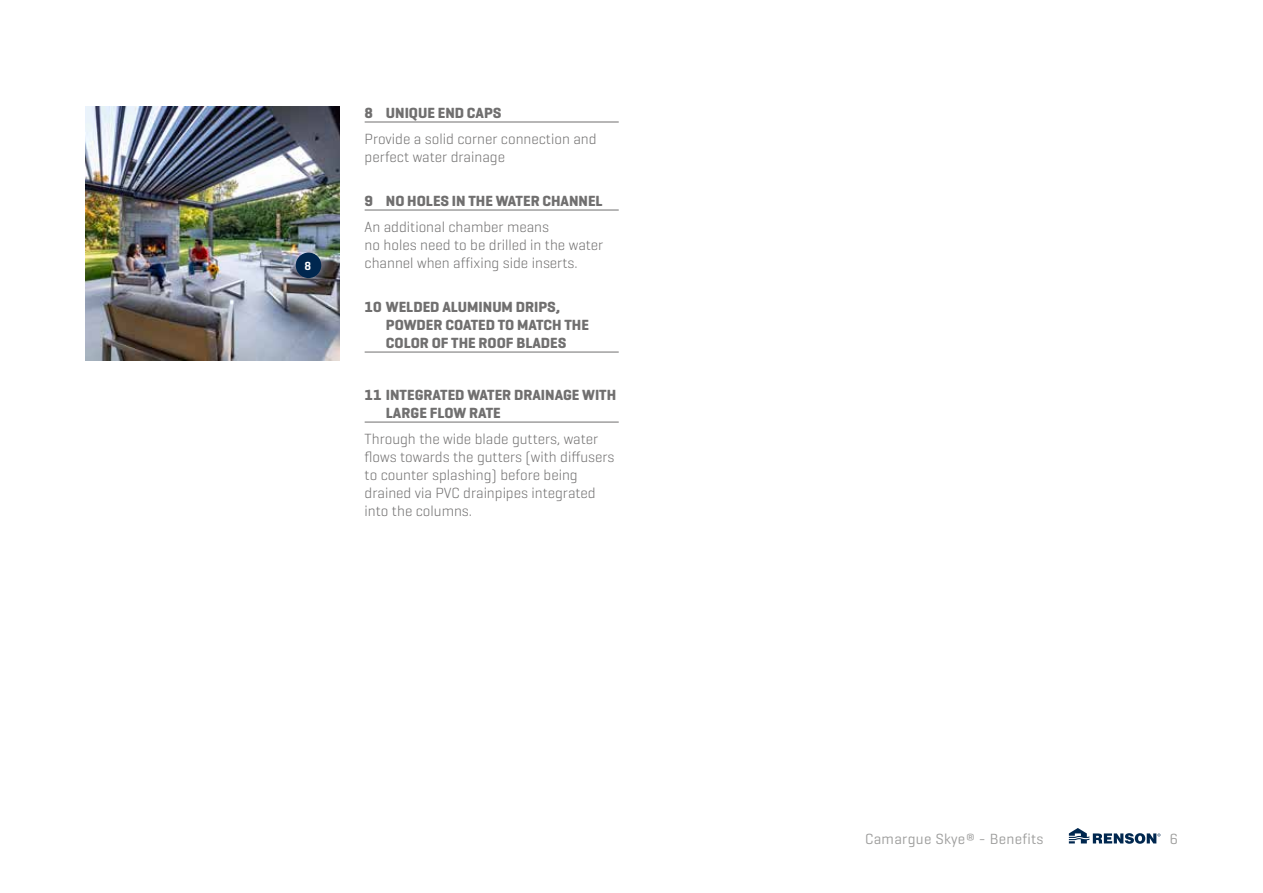
<style>
.page{position:relative;width:1263px;height:893px;background:#fff}
.page>*{position:absolute;margin:0;border:0;box-sizing:border-box;transform-origin:0 0}
.t1{font:300 15px/18px "Geogrotesque";color:#706f6f}
.t2{font:700 15px/18px "Geogrotesque";color:#706f6f}
.t3{font:15px "Geogrotesque";letter-spacing:.02em;color:#9d9d9c}
.t4{font:600 12px "Geogrotesque";color:#fff}
</style>
<div class="page">
<svg style="left:1069px;top:828px;width:91px;height:16px"></svg>
<img style="left:85px;top:106px;width:254px;height:254px">
<div style="left:296px;top:253px;width:25px;height:25px;background:#00274f;border-radius:50%"></div>
<hr style="left:365px;top:122px;width:254px;height:1px;background:#706f6f">
<hr style="left:365px;top:210px;width:254px;height:1px;background:#706f6f">
<hr style="left:365px;top:352px;width:254px;height:1px;background:#706f6f">
<hr style="left:365px;top:422px;width:254px;height:1px;background:#706f6f">
<p class="t4" style="left:304px;top:258px;width:8px">8</p>
<p class="t2" style="left:365px;top:103px;width:138px">8 UNIQUE END CAPS</p>
<p class="t1" style="left:365px;top:129px;width:233px">Provide a solid corner connection and perfect water drainage</p>
<p class="t2" style="left:365px;top:191px;width:240px">9 NO HOLES IN THE WATER CHANNEL</p>
<p class="t1" style="left:365px;top:217px;width:240px">An additional chamber means<br>no holes need to be drilled in the water channel when affixing side inserts.</p>
<p class="t2" style="left:386px;top:297px;width:205px;text-indent:-21px">10 WELDED ALUMINUM DRIPS,<br>POWDER COATED TO MATCH THE<br>COLOR OF THE ROOF BLADES</p>
<p class="t2" style="left:386px;top:385px;width:232px;text-indent:-21px">11 INTEGRATED WATER DRAINAGE WITH<br>LARGE FLOW RATE</p>
<p class="t1" style="left:365px;top:430px;width:251px">Through the wide blade gutters, water flows towards the gutters (with diffusers to counter splashing) before being drained via PVC drainpipes integrated into the columns.</p>
<p class="t3" style="left:865px;top:829px;width:180px">Camargue Skye® - Benefits</p>
<p class="t3" style="left:1170px;top:829px;width:10px">6</p>
</div>
